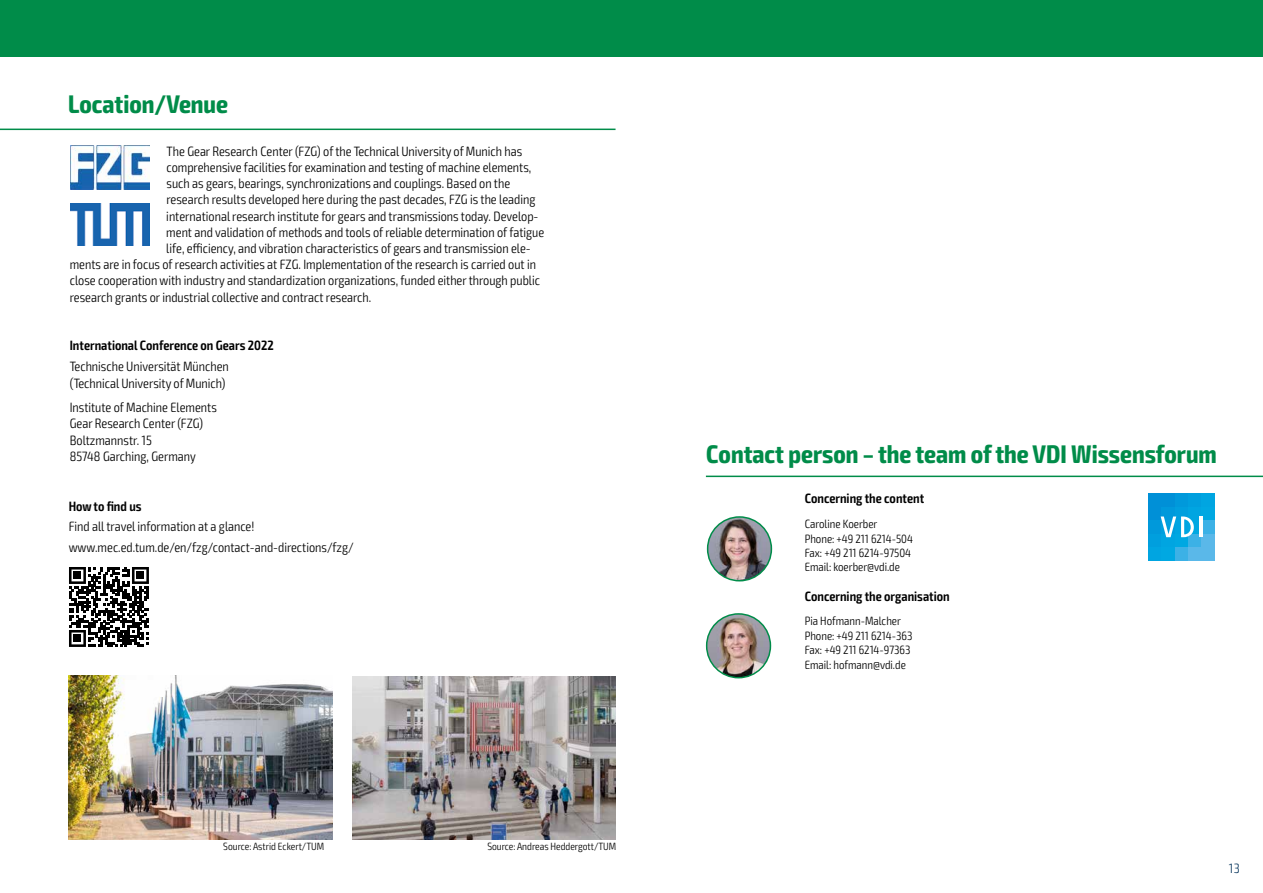
<style>
.page{position:relative;width:1263px;height:893px;background:#fff}
.page>*{position:absolute;margin:0;border:0;box-sizing:border-box;transform-origin:0 0}
.t1{font:700 condensed 25.5px "Exo 2";color:#008c49}
.t2{font:300 condensed 13.5px/16.5px "Exo 2";color:#000}
.t3{font:600 condensed 13.5px "Exo 2";color:#000}
.t4{font:300 condensed 13.5px "Exo 2";color:#103c62}
.t5{font:300 condensed 12px/14.4px "Exo 2";color:#000}
.t6{font:300 condensed 10.5px "Exo 2";color:#000}
</style>
<div class="page">
<div style="left:0;top:0;width:1263px;height:56px;background:#008c49"></div>
<hr style="left:0;top:129px;width:615px;height:1px;background:#008c49">
<img style="left:70px;top:145px;width:79px;height:45px">
<img style="left:70px;top:204px;width:79px;height:41px">
<svg style="left:69px;top:567px;width:80px;height:80px"></svg>
<div style="left:74px;top:572px;width:7px;height:7px;background:#000"></div>
<div style="left:137px;top:572px;width:7px;height:7px;background:#000"></div>
<div style="left:74px;top:635px;width:7px;height:7px;background:#000"></div>
<hr style="left:706px;top:476px;width:557px;height:1px;background:#008c49">
<img style="left:708px;top:517px;width:63px;height:64px;border-radius:32px">
<div style="left:707px;top:516px;width:65px;height:65px;border:2px solid #008c49;border-radius:50%"></div>
<div style="left:1148px;top:547px;width:13px;height:13px;background:#00a5e1"></div>
<div style="left:1161px;top:547px;width:14px;height:13px;background:#00a8e2"></div>
<div style="left:1175px;top:547px;width:13px;height:13px;background:#3cb1e6"></div>
<div style="left:1188px;top:547px;width:14px;height:13px;background:#5ab8e9"></div>
<div style="left:1202px;top:547px;width:13px;height:13px;background:#5ab8e9"></div>
<div style="left:1148px;top:534px;width:13px;height:13px;background:#009fde"></div>
<div style="left:1161px;top:534px;width:14px;height:13px;background:#00a5e1"></div>
<div style="left:1175px;top:534px;width:13px;height:13px;background:#00a8e2"></div>
<div style="left:1188px;top:534px;width:14px;height:13px;background:#3cb1e6"></div>
<div style="left:1202px;top:534px;width:13px;height:13px;background:#5ab8e9"></div>
<div style="left:1148px;top:520px;width:13px;height:14px;background:#0099db"></div>
<div style="left:1188px;top:520px;width:14px;height:14px;background:#00a8e2"></div>
<div style="left:1202px;top:520px;width:13px;height:14px;background:#3cb1e6"></div>
<div style="left:1148px;top:507px;width:13px;height:13px;background:#0090d7"></div>
<div style="left:1161px;top:507px;width:14px;height:13px;background:#0099db"></div>
<div style="left:1175px;top:507px;width:13px;height:13px;background:#009fde"></div>
<div style="left:1188px;top:507px;width:14px;height:13px;background:#00a5e1"></div>
<div style="left:1202px;top:507px;width:13px;height:13px;background:#00a8e2"></div>
<div style="left:1148px;top:493px;width:13px;height:14px;background:#0090d7"></div>
<div style="left:1161px;top:493px;width:14px;height:14px;background:#0090d7"></div>
<div style="left:1175px;top:493px;width:13px;height:14px;background:#0099db"></div>
<div style="left:1188px;top:493px;width:14px;height:14px;background:#009fde"></div>
<svg style="left:1161px;top:516px;width:33px;height:21px"></svg>
<hr style="left:1199px;top:516px;width:3px;height:21px;background:#fff">
<div style="left:1202px;top:493px;width:13px;height:14px;background:#00a5e1"></div>
<img style="left:69px;top:676px;width:263px;height:163px">
<img style="left:352px;top:676px;width:264px;height:163px">
<img style="left:707px;top:614px;width:63px;height:64px;border-radius:32px">
<div style="left:706px;top:613px;width:65px;height:65px;border:2px solid #008c49;border-radius:50%"></div>
<h1 class="t1" style="left:68px;top:89px;width:161px">Location/Venue</h1>
<p class="t2" style="left:167px;top:143px;width:357px">The Gear Research Center (FZG) of the Technical University of Munich has</p>
<p class="t2" style="left:167px;top:159px;width:366px">comprehensive facilities for examination and testing of machine elements,</p>
<p class="t2" style="left:167px;top:176px;width:345px">such as gears, bearings, synchronizations and couplings. Based on the</p>
<p class="t2" style="left:167px;top:192px;width:370px">research results developed here during the past decades, FZG is the leading</p>
<p class="t2" style="left:166px;top:208px;width:374px">international research institute for gears and transmissions today. Develop-</p>
<p class="t2" style="left:166px;top:224px;width:379px">ment and validation of methods and tools of reliable determination of fatigue</p>
<p class="t2" style="left:166px;top:240px;width:366px">life, efficiency, and vibration characteristics of gears and transmission ele-</p>
<p class="t2" style="left:70px;top:257px;width:468px">ments are in focus of research activities at FZG. Implementation of the research is carried out in</p>
<p class="t2" style="left:70px;top:273px;width:472px">close cooperation with industry and standardization organizations, funded either through public</p>
<p class="t2" style="left:70px;top:289px;width:303px">research grants or industrial collective and contract research.</p>
<p class="t3" style="left:70px;top:337px;width:205px">International Conference on Gears 2022</p>
<p class="t2" style="left:70px;top:358px;width:161px">Technische Universität München (Technical University of Munich)</p>
<p class="t2" style="left:70px;top:399px;width:149px">Institute of Machine Elements<br>Gear Research Center (FZG)<br>Boltzmannstr. 15<br>85748 Garching, Germany</p>
<p class="t3" style="left:69px;top:498px;width:74px">How to find us</p>
<p class="t2" style="left:69px;top:517px;width:287px;line-height:20.4px">Find all travel information at a glance! www.mec.ed.tum.de/en/fzg/contact-and-directions/fzg/</p>
<p class="t6" style="left:223px;top:840px;width:102px">Source: Astrid Eckert/TUM</p>
<p class="t6" style="left:487px;top:840px;width:130px">Source: Andreas Heddergott/TUM</p>
<h1 class="t1" style="left:706px;top:439px;width:512px">Contact person – the team of the VDI Wissensforum</h1>
<p class="t3" style="left:805px;top:491px;width:121px">Concerning the content</p>
<p class="t5" style="left:805px;top:517px;width:110px">Caroline Koerber<br>Phone: +49 211 6214-504<br>Fax: +49 211 6214-97504<br>Email: koerber@vdi.de</p>
<p class="t3" style="left:805px;top:588px;width:146px">Concerning the organisation</p>
<p class="t5" style="left:805px;top:614px;width:109px">Pia Hofmann-Malcher<br>Phone: +49 211 6214-363<br>Fax: +49 211 6214-97363<br>Email: hofmann@vdi.de</p>
<p class="t4" style="left:1229px;top:860px;width:12px">13</p>
</div>
